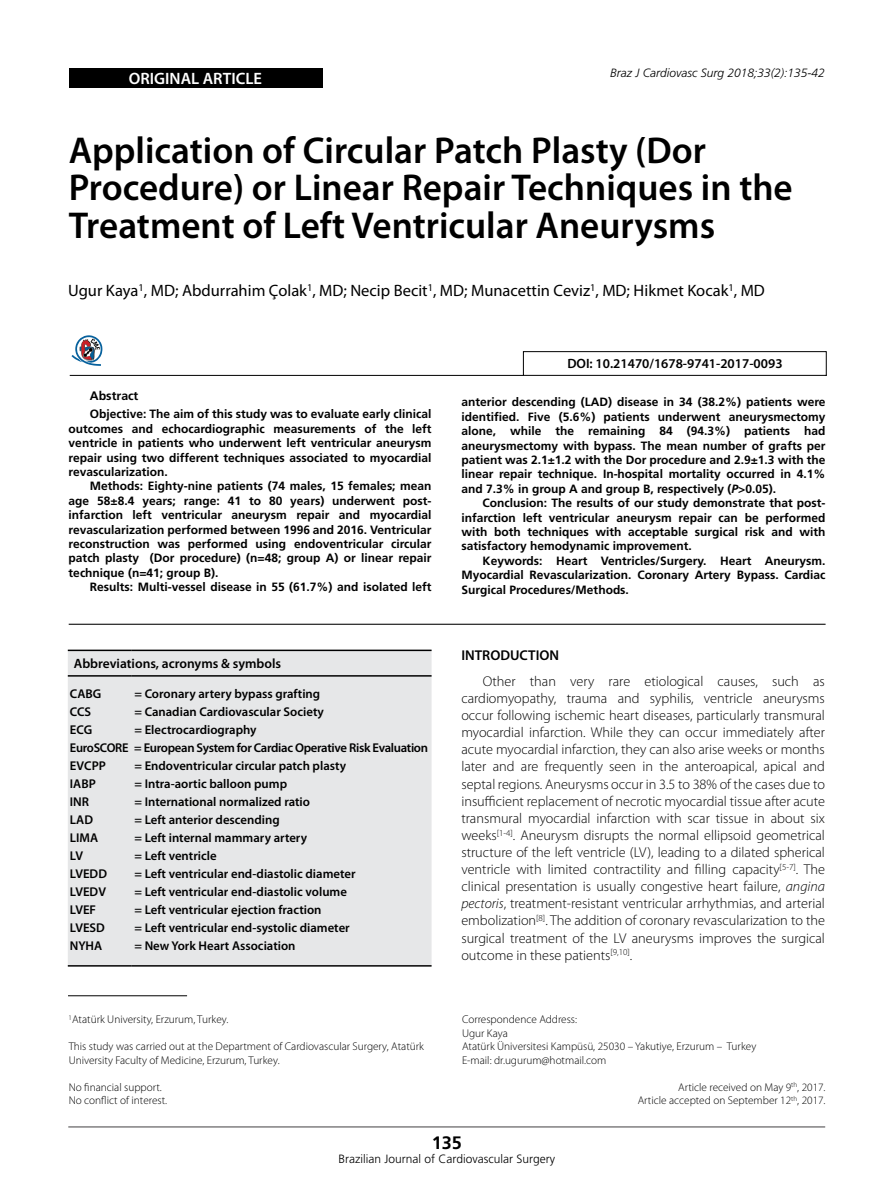
<style>
.page{position:relative;width:893px;height:1191px;background:#fff}
.page>*{position:absolute;margin:0;border:0;box-sizing:border-box;transform-origin:0 0}
.t1{font:600 37.5px/37.5px "Myriad Pro";color:#000}
.t2{font:700 18px "Frutiger";color:#000}
.t3{font:16.5px "Myriad Pro";color:#000}
.t4{font:600 16.5px "Myriad Pro";color:#fff}
.t5{font:300 14.25px/17.1px "Myriad Pro";color:#000;text-align:justify}
.t6{font:600 14.25px "Myriad Pro";color:#000}
.t7{font:600 13.5px "Myriad Pro";color:#000}
.t8{font:600 12.75px/18px "Myriad Pro";color:#000}
.t9{font:600 12.75px/18px "Myriad Pro";letter-spacing:-.025em;color:#000}
.t10{font:700 12.3px "Frutiger";color:#000}
.t11{font:700 12px/14.4px "Frutiger";color:#000;text-align:justify}
.t12{font:300 12px "Frutiger";color:#000}
.t13{font:italic 300 12px "Frutiger";color:#000}
.t14{font:300 11.25px/13.5px "Myriad Pro";color:#000}
.s1{font-style:italic}
</style>
<div class="page">
<hr style="left:68px;top:1126px;width:757px;height:1px;background:#414042">
<div style="left:69px;top:68px;width:253px;height:20px;background:#000"></div>
<hr style="left:69px;top:623px;width:757px;height:2px;background:#000">
<hr style="left:70px;top:375px;width:757px;height:1px;background:#000">
<div style="left:523px;top:351px;width:304px;height:25px;border:1px solid #000"></div>
<hr style="left:68px;top:995px;width:119px;height:1px;background:#000">
<svg style="left:71px;top:335px;width:31px;height:31px"></svg>
<div style="left:68px;top:651px;width:364px;height:314px;background:#e6e7e8"></div>
<hr style="left:68px;top:649px;width:64px;height:2px;background:#000">
<hr style="left:132px;top:649px;width:300px;height:2px;background:#000">
<hr style="left:68px;top:675px;width:64px;height:1px;background:#000">
<hr style="left:132px;top:675px;width:300px;height:1px;background:#000">
<hr style="left:68px;top:965px;width:64px;height:1px;background:#000">
<hr style="left:132px;top:965px;width:300px;height:1px;background:#000">
<h3 class="t4" style="left:129px;top:69px;width:135px">ORIGINAL ARTICLE</h3>
<p class="t13" style="left:610px;top:66px;width:216px">Braz J Cardiovasc Surg 2018;33(2):135-42</p>
<h1 class="t1" style="left:69px;top:132px;width:726px">Application of Circular Patch Plasty (Dor<br>Procedure) or Linear Repair Techniques in the<br>Treatment of Left Ventricular Aneurysms</h1>
<h3 class="t3" style="left:68px;top:282px;width:698px">Ugur Kaya<sup>1</sup>, MD; Abdurrahim Çolak<sup>1</sup>, MD; Necip Becit<sup>1</sup>, MD; Munacettin Ceviz<sup>1</sup>, MD; Hikmet Kocak<sup>1</sup>, MD</h3>
<p class="t10" style="left:90px;top:388px;width:50px">Abstract</p>
<p class="t11" style="left:69px;top:407px;width:364px;text-indent:21px">Objective: The aim of this study was to evaluate early clinical outcomes and echocardiographic measurements of the left ventricle in patients who underwent left ventricular aneurysm repair using two different techniques associated to myocardial revascularization.</p>
<p class="t11" style="left:69px;top:479px;width:364px;text-indent:21px">Methods: Eighty-nine patients (74 males, 15 females; mean age 58±8.4 years; range: 41 to 80 years) underwent post&shy;infarction left ventricular aneurysm repair and myocardial revascularization performed between 1996 and 2016. Ventricular reconstruction was performed using endoventricular circular patch plasty (Dor procedure) (n=48; group A) or linear repair technique (n=41; group B).</p>
<p class="t11" style="left:90px;top:580px;width:343px">Results: Multi-vessel disease in 55 (61.7%) and isolated left</p>
<p class="t7" style="left:74px;top:656px;width:209px">Abbreviations, acronyms &amp; symbols</p>
<p class="t9" style="left:70px;top:685px;width:360px">CABG<br>CCS<br>ECG<br>EuroSCORE = European System for Cardiac Operative Risk Evaluation<br>EVCPP<br>IABP<br>INR<br>LAD<br>LIMA<br>LV<br>LVEDD<br>LVEDV<br>LVEF<br>LVESD<br>NYHA</p>
<p class="t8" style="left:134px;top:685px;width:191px">= Coronary artery bypass grafting = Canadian Cardiovascular Society = Electrocardiography</p>
<p class="t8" style="left:134px;top:757px;width:223px">= Endoventricular circular patch plasty = Intra-aortic balloon pump<br>= International normalized ratio<br>= Left anterior descending<br>= Left internal mammary artery<br>= Left ventricle<br>= Left ventricular end-diastolic diameter = Left ventricular end-diastolic volume = Left ventricular ejection fraction<br>= Left ventricular end-systolic diameter = New York Heart Association</p>
<p class="t14" style="left:69px;top:1013px;width:161px"><sup>1</sup>Atatürk University, Erzurum, Turkey.</p>
<p class="t14" style="left:69px;top:1040px;width:357px">This study was carried out at the Department of Cardiovascular Surgery, Atatürk<br>University Faculty of Medicine, Erzurum, Turkey.</p>
<p class="t14" style="left:69px;top:1080px;width:100px">No financial support.<br>No conflict of interest.</p>
<p class="t7" style="left:567px;top:356px;width:217px">DOI: 10.21470/1678-9741-2017-0093</p>
<p class="t11" style="left:461px;top:395px;width:366px">anterior descending (LAD) disease in 34 (38.2%) patients were identified. Five (5.6%) patients underwent aneurysmectomy alone, while the remaining 84 (94.3%) patients had aneurysmectomy with bypass. The mean number of grafts per patient was 2.1±1.2 with the Dor procedure and 2.9±1.3 with the linear repair technique. In-hospital mortality occurred in 4.1% and 7.3% in group A and group B, respectively (<span class="s1">P</span>&gt;0.05).</p>
<p class="t11" style="left:461px;top:495px;width:366px;text-indent:21px">Conclusion: The results of our study demonstrate that post&shy;infarction left ventricular aneurysm repair can be performed with both techniques with acceptable surgical risk and with satisfactory hemodynamic improvement.</p>
<p class="t11" style="left:461px;top:553px;width:366px;text-indent:21px">Keywords: Heart Ventricles/Surgery. Heart Aneurysm.<br>Myocardial Revascularization. Coronary Artery Bypass. Cardiac Surgical Procedures/Methods.</p>
<p class="t6" style="left:461px;top:647px;width:99px">INTRODUCTION</p>
<p class="t5" style="left:461px;top:673px;width:365px;text-indent:21px">Other than very rare etiological causes, such as cardiomyopathy, trauma and syphilis, ventricle aneurysms occur following ischemic heart diseases, particularly transmural myocardial infarction. While they can occur immediately after acute myocardial infarction, they can also arise weeks or months later and are frequently seen in the anteroapical, apical and septal regions. Aneurysms occur in 3.5 to 38% of the cases due to insufficient replacement of necrotic myocardial tissue after acute transmural myocardial infarction with scar tissue in about six weeks<sup>[1-4]</sup>. Aneurysm disrupts the normal ellipsoid geometrical structure of the left ventricle (LV), leading to a dilated spherical ventricle with limited contractility and filling capacity<sup>[5-7]</sup>. The clinical presentation is usually congestive heart failure, <span class="s1">angina pectoris</span>, treatment-resistant ventricular arrhythmias, and arterial embolization<sup>[8]</sup>. The addition of coronary revascularization to the surgical treatment of the LV aneurysms improves the surgical outcome in these patients<sup>[9,10]</sup>.</p>
<p class="t14" style="left:462px;top:1013px;width:296px">Correspondence Address:<br>Ugur Kaya<br>Atatürk Üniversitesi Kampüsü, 25030 – Yakutiye, Erzurum – Turkey E-mail: dr.ugurum@hotmail.com</p>
<p class="t14" style="left:638px;top:1080px;width:189px;text-align:right">Article received on May 9<sup>th</sup>, 2017.<br>Article accepted on September 12<sup>th</sup>, 2017.</p>
<h2 class="t2" style="left:432px;top:1132px;width:32px">135</h2>
<p class="t12" style="left:338px;top:1152px;width:218px">Brazilian Journal of Cardiovascular Surgery</p>
</div>
